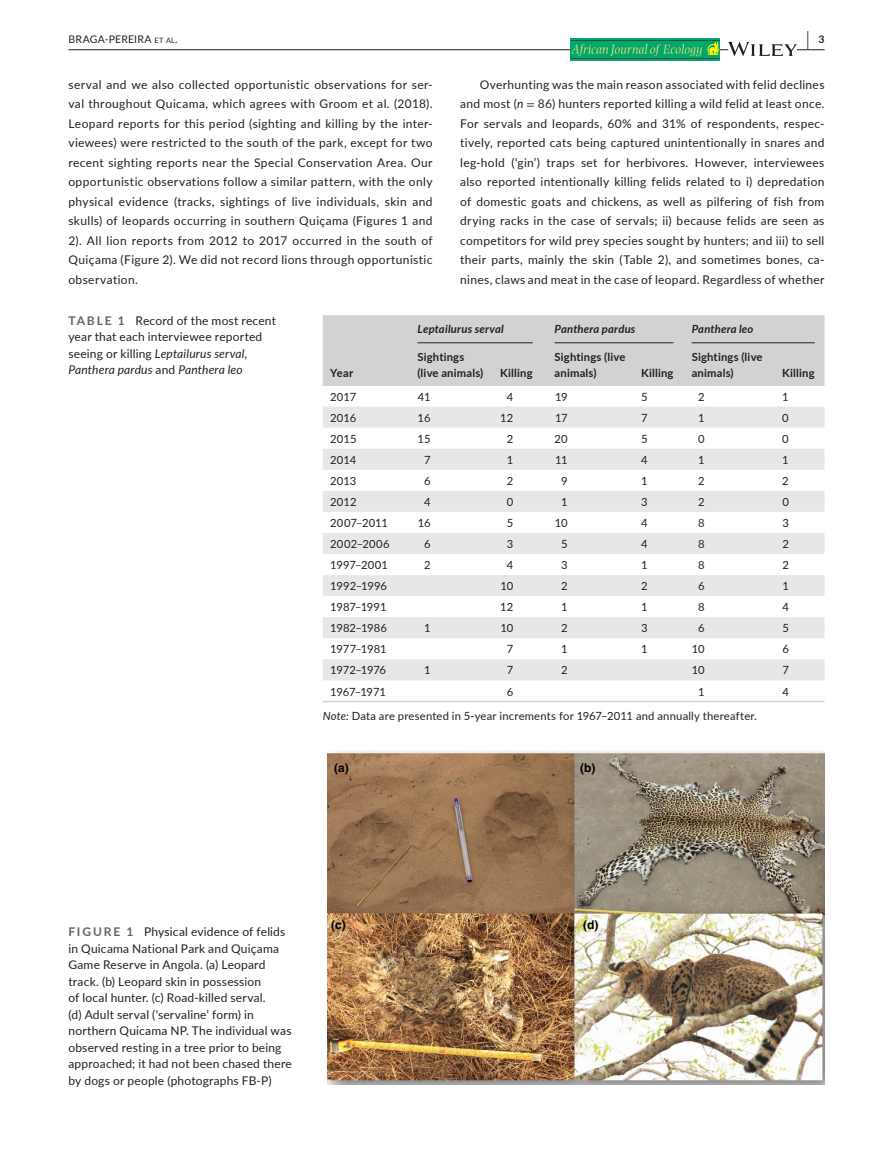
<style>
.page{position:relative;width:893px;height:1174px;background:#fff}
.page>*{position:absolute;margin:0;border:0;box-sizing:border-box;transform-origin:0 0}
.t1{font:700 19.5px "Lato";color:#231f20;scale:.43 1}
.t2{font:12px/19.5px "Lato";letter-spacing:.015em;color:#231f20;text-align:justify}
.t3{font:700 12px "Helvetica";color:#000}
.t4{font:11.25px "Lato";letter-spacing:.01em;color:#231f20}
.t5{font:700 11.25px/15.8px "Lato";letter-spacing:.015em;color:#231f20}
.t6{font:italic 700 11.25px "Lato";letter-spacing:.015em;color:#231f20}
.t7{font:11.25px "Lato";letter-spacing:-.02em;color:#231f20}
.t8{font:11.25px "Lato";letter-spacing:-.01em;color:#231f20}
.t9{font:10.5px "Lato";letter-spacing:.02em;color:#231f20}
.s1{font-size:7.35px}
.s2{font-style:italic}
.s3{font-family:"STIX"}
.s4{font-weight:700;color:#636366}
</style>
<div class="page">
<hr style="left:68px;top:49px;width:756px;height:1px;background:#231f20">
<img style="left:571px;top:38px;width:149px;height:22px">
<svg style="left:708px;top:43px;width:11px;height:12px"></svg>
<hr style="left:571px;top:40px;width:149px;height:1px;background:#295245">
<hr style="left:571px;top:58px;width:149px;height:1px;background:#295245">
<svg style="left:728px;top:42px;width:69px;height:14px"></svg>
<div style="left:323px;top:315px;width:501px;height:71px;background:#d1d2d4"></div>
<svg style="left:323px;top:407px;width:501px;height:273px;fill:#e6e7e9"></svg>
<hr style="left:323px;top:700px;width:87px;height:2px;background:#d1d2d4">
<hr style="left:410px;top:700px;width:83px;height:2px;background:#d1d2d4">
<hr style="left:493px;top:700px;width:54px;height:2px;background:#d1d2d4">
<hr style="left:547px;top:700px;width:87px;height:2px;background:#d1d2d4">
<hr style="left:634px;top:700px;width:50px;height:2px;background:#d1d2d4">
<hr style="left:684px;top:700px;width:91px;height:2px;background:#d1d2d4">
<hr style="left:775px;top:700px;width:49px;height:2px;background:#d1d2d4">
<hr style="left:417px;top:342px;width:116px;height:1px;background:#231f20">
<hr style="left:555px;top:342px;width:118px;height:1px;background:#231f20">
<hr style="left:692px;top:342px;width:123px;height:1px;background:#231f20">
<img style="left:327px;top:750px;width:497px;height:334px">
<p class="t9" style="left:68px;top:31px;width:111px">BRAGA-PEREIRA <span class="s1">et al</span>.</p>
<h1 class="t1" style="left:807px;top:25px;width:43px">| <sup>3</sup></h1>
<p class="t2" style="left:68px;top:74px;width:366px">serval and we also collected opportunistic observations for ser&shy;val throughout Quicama, which agrees with Groom et al. (2018).<br>Leopard reports for this period (sighting and killing by the inter&shy;viewees) were restricted to the south of the park, except for two recent sighting reports near the Special Conservation Area. Our opportunistic observations follow a similar pattern, with the only physical evidence (tracks, sightings of live individuals, skin and skulls) of leopards occurring in southern Quiçama (Figures 1 and 2). All lion reports from 2012 to 2017 occurred in the south of Quiçama (Figure 2). We did not record lions through opportunistic observation.</p>
<p class="t2" style="left:460px;top:74px;width:366px;text-indent:20px">Overhunting was the main reason associated with felid declines and most (<span class="s2">n</span> <span class="s3">=</span> 86) hunters reported killing a wild felid at least once.<br>For servals and leopards, 60% and 31% of respondents, respec&shy;tively, reported cats being captured unintentionally in snares and leg-hold (‘gin’) traps set for herbivores. However, interviewees also reported intentionally killing felids related to i) depredation of domestic goats and chickens, as well as pilfering of fish from drying racks in the case of servals; ii) because felids are seen as competitors for wild prey species sought by hunters; and iii) to sell their parts, mainly the skin (Table 2), and sometimes bones, ca&shy;nines, claws and meat in the case of leopard. Regardless of whether</p>
<p class="t2" style="left:68px;top:312px;width:209px;line-height:16.5px;text-align:left"><span class="s4">TABLE 1</span> Record of the most recent year that each interviewee reported seeing or killing <span class="s2">Leptailurus serval</span>, <span class="s2">Panthera pardus</span> and <span class="s2">Panthera leo</span></p>
<p class="t5" style="left:330px;top:364px;width:25px">Year</p>
<p class="t6" style="left:417px;top:321px;width:88px">Leptailurus serval</p>
<p class="t6" style="left:555px;top:321px;width:82px">Panthera pardus</p>
<p class="t6" style="left:692px;top:321px;width:63px">Panthera leo</p>
<p class="t5" style="left:417px;top:348px;width:67px">Sightings (live animals)</p>
<p class="t5" style="left:555px;top:348px;width:72px">Sightings (live animals)</p>
<p class="t5" style="left:692px;top:348px;width:72px">Sightings (live animals)</p>
<p class="t5" style="left:500px;top:364px;width:34px">Killing</p>
<p class="t5" style="left:641px;top:364px;width:34px">Killing</p>
<p class="t5" style="left:782px;top:364px;width:34px">Killing</p>
<p class="t4" style="left:330px;top:388px;width:28px">2017</p>
<p class="t4" style="left:418px;top:388px;width:14px">41</p>
<p class="t4" style="left:507px;top:388px;width:8px">4</p>
<p class="t4" style="left:555px;top:388px;width:14px">19</p>
<p class="t4" style="left:641px;top:388px;width:8px">5</p>
<p class="t4" style="left:698px;top:388px;width:8px">2</p>
<p class="t4" style="left:782px;top:388px;width:8px">1</p>
<p class="t4" style="left:330px;top:409px;width:28px">2016</p>
<p class="t4" style="left:418px;top:409px;width:14px">16</p>
<p class="t4" style="left:500px;top:409px;width:15px">12</p>
<p class="t4" style="left:555px;top:409px;width:14px">17</p>
<p class="t4" style="left:641px;top:409px;width:8px">7</p>
<p class="t4" style="left:698px;top:409px;width:8px">1</p>
<p class="t4" style="left:782px;top:409px;width:8px">0</p>
<p class="t4" style="left:330px;top:430px;width:28px">2015</p>
<p class="t4" style="left:417px;top:430px;width:15px">15</p>
<p class="t4" style="left:507px;top:430px;width:8px">2</p>
<p class="t4" style="left:555px;top:430px;width:15px">20</p>
<p class="t4" style="left:641px;top:430px;width:8px">5</p>
<p class="t4" style="left:698px;top:430px;width:8px">0</p>
<p class="t4" style="left:782px;top:430px;width:8px">0</p>
<p class="t4" style="left:330px;top:451px;width:27px">2014</p>
<p class="t4" style="left:424px;top:451px;width:8px">7</p>
<p class="t4" style="left:507px;top:451px;width:8px">1</p>
<p class="t4" style="left:555px;top:451px;width:14px">11</p>
<p class="t4" style="left:641px;top:451px;width:8px">4</p>
<p class="t4" style="left:698px;top:451px;width:8px">1</p>
<p class="t4" style="left:782px;top:451px;width:8px">1</p>
<p class="t4" style="left:330px;top:473px;width:28px">2013</p>
<p class="t4" style="left:424px;top:473px;width:8px">6</p>
<p class="t4" style="left:507px;top:473px;width:8px">2</p>
<p class="t4" style="left:561px;top:473px;width:8px">9</p>
<p class="t4" style="left:641px;top:473px;width:8px">1</p>
<p class="t4" style="left:698px;top:473px;width:8px">2</p>
<p class="t4" style="left:782px;top:473px;width:8px">2</p>
<p class="t4" style="left:330px;top:494px;width:28px">2012</p>
<p class="t4" style="left:424px;top:494px;width:8px">4</p>
<p class="t4" style="left:507px;top:494px;width:8px">0</p>
<p class="t4" style="left:561px;top:494px;width:8px">1</p>
<p class="t4" style="left:641px;top:494px;width:8px">3</p>
<p class="t4" style="left:698px;top:494px;width:8px">2</p>
<p class="t4" style="left:782px;top:494px;width:8px">0</p>
<p class="t4" style="left:330px;top:515px;width:59px">2007–2011</p>
<p class="t4" style="left:418px;top:515px;width:14px">16</p>
<p class="t4" style="left:507px;top:515px;width:8px">5</p>
<p class="t4" style="left:555px;top:515px;width:14px">10</p>
<p class="t4" style="left:641px;top:515px;width:8px">4</p>
<p class="t4" style="left:698px;top:515px;width:8px">8</p>
<p class="t4" style="left:782px;top:515px;width:8px">3</p>
<p class="t4" style="left:330px;top:536px;width:61px">2002–2006</p>
<p class="t4" style="left:424px;top:536px;width:8px">6</p>
<p class="t4" style="left:507px;top:536px;width:8px">3</p>
<p class="t4" style="left:561px;top:536px;width:8px">5</p>
<p class="t4" style="left:641px;top:536px;width:8px">4</p>
<p class="t4" style="left:698px;top:536px;width:8px">8</p>
<p class="t4" style="left:782px;top:536px;width:8px">2</p>
<p class="t4" style="left:330px;top:557px;width:59px">1997–2001</p>
<p class="t4" style="left:424px;top:557px;width:8px">2</p>
<p class="t4" style="left:507px;top:557px;width:8px">4</p>
<p class="t4" style="left:561px;top:557px;width:8px">3</p>
<p class="t4" style="left:641px;top:557px;width:8px">1</p>
<p class="t4" style="left:698px;top:557px;width:8px">8</p>
<p class="t4" style="left:782px;top:557px;width:8px">2</p>
<p class="t4" style="left:330px;top:578px;width:58px">1992–1996</p>
<p class="t4" style="left:501px;top:578px;width:14px">10</p>
<p class="t4" style="left:561px;top:578px;width:8px">2</p>
<p class="t4" style="left:641px;top:578px;width:8px">2</p>
<p class="t4" style="left:698px;top:578px;width:8px">6</p>
<p class="t4" style="left:782px;top:578px;width:8px">1</p>
<p class="t4" style="left:330px;top:599px;width:58px">1987–1991</p>
<p class="t4" style="left:500px;top:599px;width:15px">12</p>
<p class="t4" style="left:561px;top:599px;width:8px">1</p>
<p class="t4" style="left:641px;top:599px;width:8px">1</p>
<p class="t4" style="left:698px;top:599px;width:8px">8</p>
<p class="t4" style="left:782px;top:599px;width:8px">4</p>
<p class="t4" style="left:330px;top:620px;width:58px">1982–1986</p>
<p class="t4" style="left:424px;top:620px;width:8px">1</p>
<p class="t4" style="left:500px;top:620px;width:14px">10</p>
<p class="t4" style="left:561px;top:620px;width:8px">2</p>
<p class="t4" style="left:641px;top:620px;width:8px">3</p>
<p class="t4" style="left:698px;top:620px;width:8px">6</p>
<p class="t4" style="left:782px;top:620px;width:8px">5</p>
<p class="t8" style="left:330px;top:641px;width:58px">1977–1981</p>
<p class="t4" style="left:507px;top:641px;width:8px">7</p>
<p class="t4" style="left:561px;top:641px;width:8px">1</p>
<p class="t4" style="left:641px;top:641px;width:8px">1</p>
<p class="t4" style="left:692px;top:641px;width:14px">10</p>
<p class="t4" style="left:782px;top:641px;width:8px">6</p>
<p class="t7" style="left:330px;top:662px;width:57px">1972–1976</p>
<p class="t4" style="left:424px;top:662px;width:8px">1</p>
<p class="t4" style="left:507px;top:662px;width:8px">7</p>
<p class="t4" style="left:561px;top:662px;width:8px">2</p>
<p class="t4" style="left:692px;top:662px;width:14px">10</p>
<p class="t4" style="left:782px;top:662px;width:8px">7</p>
<p class="t7" style="left:330px;top:683px;width:57px">1967–1971</p>
<p class="t4" style="left:507px;top:683px;width:8px">6</p>
<p class="t4" style="left:698px;top:683px;width:8px">1</p>
<p class="t4" style="left:782px;top:683px;width:8px">4</p>
<p class="t4" style="left:323px;top:708px;width:435px"><span class="s2">Note:</span> Data are presented in 5-year increments for 1967–2011 and annually thereafter.</p>
<p class="t3" style="left:334px;top:761px;width:16px">(a)</p>
<p class="t3" style="left:580px;top:761px;width:17px">(b)</p>
<p class="t2" style="left:68px;top:923px;width:225px;line-height:16.5px;text-align:left"><span class="s4">FIGURE 1</span> Physical evidence of felids in Quicama National Park and Quiçama Game Reserve in Angola. (a) Leopard track. (b) Leopard skin in possession<br>of local hunter. (c) Road-killed serval.<br>(d) Adult serval (‘servaline’ form) in northern Quicama NP. The individual was observed resting in a tree prior to being approached; it had not been chased there by dogs or people (photographs FB-P)</p>
<p class="t3" style="left:331px;top:917px;width:16px">(c)</p>
<p class="t3" style="left:583px;top:917px;width:17px">(d)</p>
</div>
